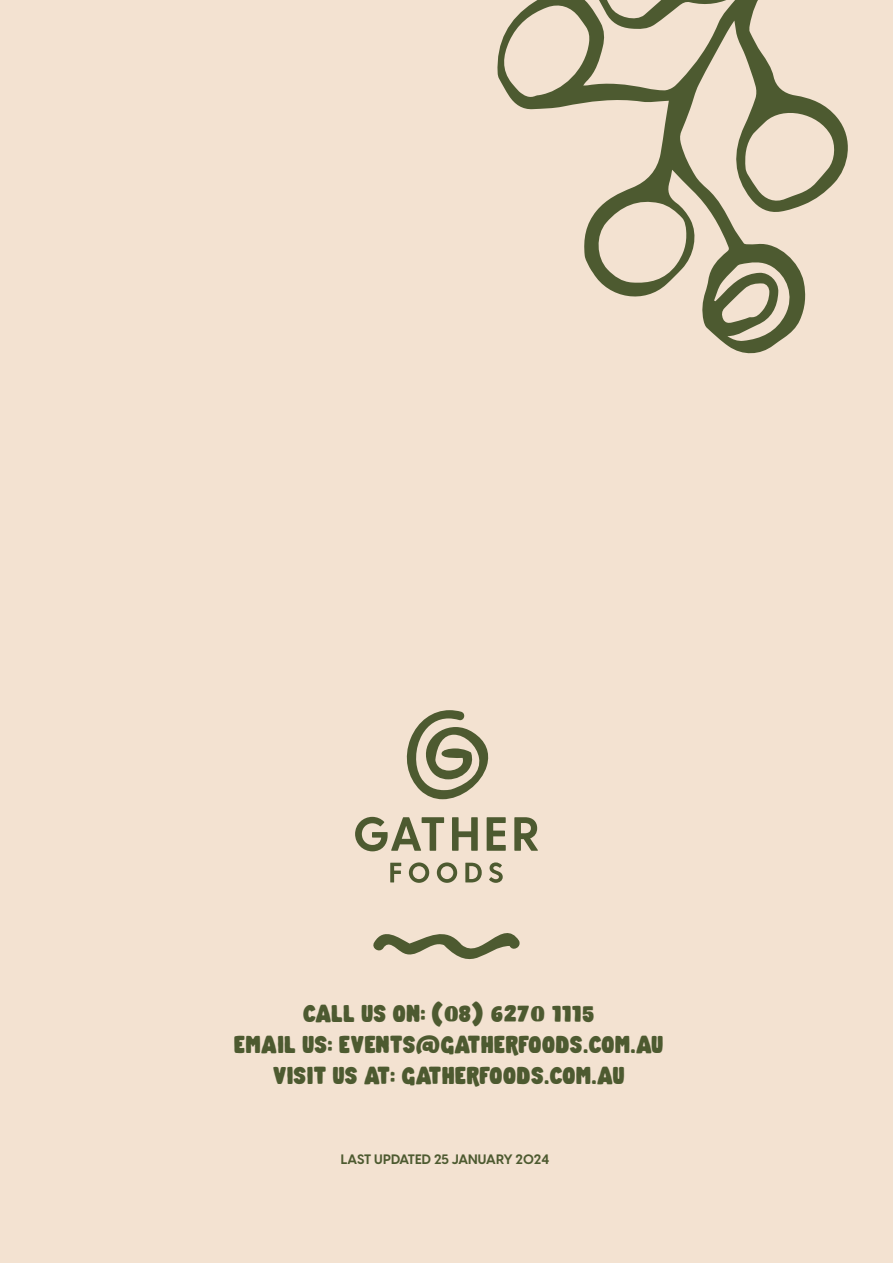
<style>
.page{position:relative;width:893px;height:1263px;background:#f3e2d1}
.page>*{position:absolute;margin:0;border:0;box-sizing:border-box;transform-origin:0 0}
.t1{font:36px "Be Bold";color:#4d5a30}
.t2{font:30px/31px "Be Bold";color:#4d5a30;text-align:center}
.t3{font:700 13.5px "Visby CF";color:#4d5a30}
.s1{font-size:30px}
</style>
<div class="page">
<svg style="left:406px;top:710px;width:83px;height:89px"></svg>
<svg style="left:390px;top:863px;width:11px;height:19px"></svg>
<svg style="left:409px;top:862px;width:20px;height:21px"></svg>
<svg style="left:437px;top:862px;width:20px;height:21px"></svg>
<svg style="left:465px;top:863px;width:17px;height:19px"></svg>
<svg style="left:489px;top:862px;width:14px;height:21px"></svg>
<svg style="left:355px;top:817px;width:89px;height:34px"></svg>
<svg style="left:452px;top:817px;width:26px;height:34px"></svg>
<svg style="left:487px;top:817px;width:19px;height:34px"></svg>
<svg style="left:514px;top:817px;width:24px;height:34px"></svg>
<svg style="left:373px;top:933px;width:147px;height:27px"></svg>
<svg style="left:497px;top:0;width:351px;height:354px"></svg>
<p class="t1" style="left:303px;top:995px;width:293px"><span class="s1">CALL US ON:</span> (08) 6270 1115</p>
<p class="t2" style="left:234px;top:1029px;width:431px">EMAIL US: EVENTS@GATHERFOODS.COM.AU<br>VISIT US AT: GATHERFOODS.COM.AU</p>
<p class="t3" style="left:341px;top:1150px;width:210px">LAST UPDATED 25 JANUARY 2024</p>
</div>
